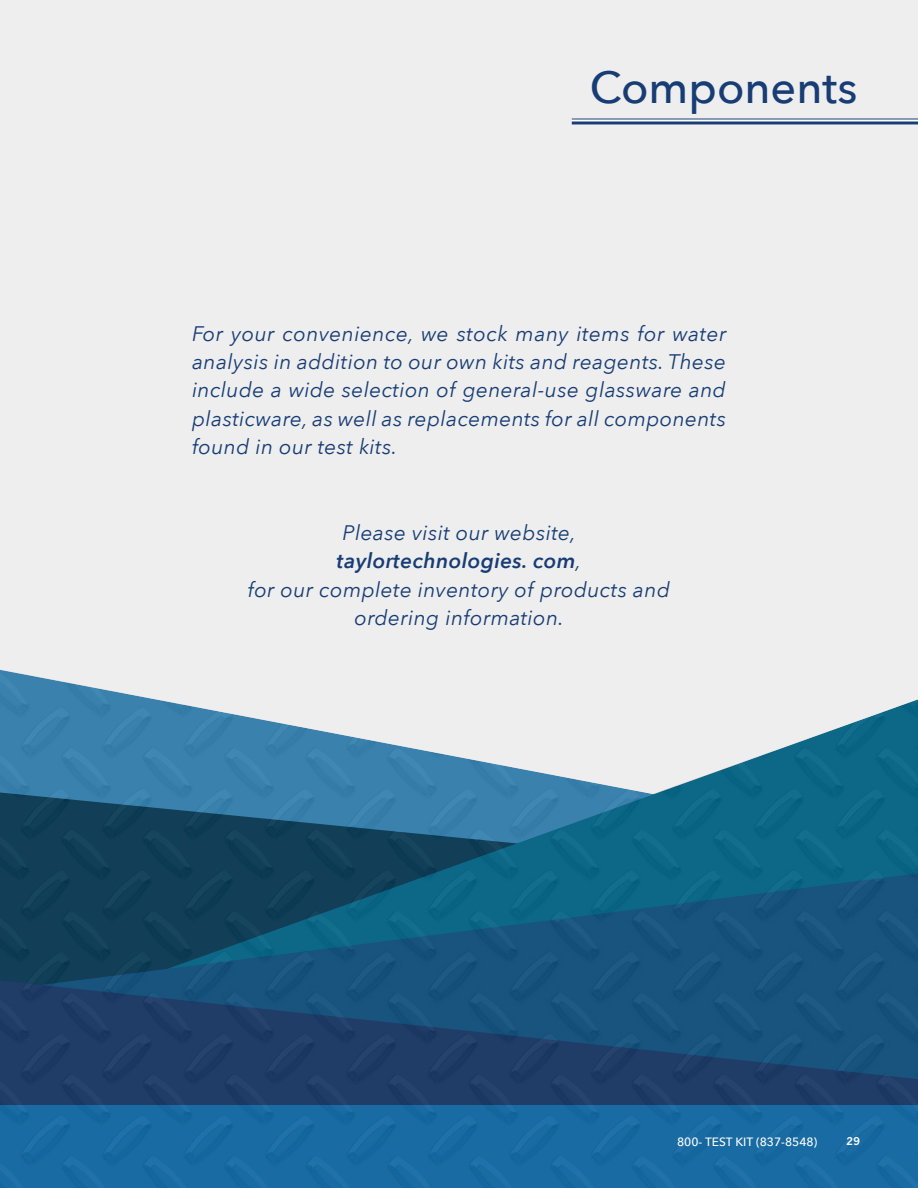
<style>
.page{position:relative;width:918px;height:1188px;background:#fff}
.page>*{position:absolute;margin:0;border:0;box-sizing:border-box;transform-origin:0 0}
.t1{font:500 45px "Avenir Next";color:#183d74}
.TECH_TIPS{font:italic 21px/28.5px "Avenir Next";letter-spacing:.015em;color:#183d74;text-align:justify}
.SUBHEADS{font:500 12px "Avenir Next";color:#fff}
.t2{font:700 10.5px "News Gothic";color:#fff}
.s1{font-weight:600}
</style>
<div class="page">
<div style="left:0;top:0;width:918px;height:817px;background:#eeeeef"></div>
<img style="left:0;top:794px;width:918px;height:394px">
<svg style="left:0;top:669px;width:918px;height:125px"></svg>
<svg style="left:572px;top:120px;width:346px;height:2px"></svg>
<hr style="left:572px;top:118px;width:346px;height:2px;background:#183d74">
<hr style="left:572px;top:122px;width:346px;height:2px;background:#183d74">
<p class="t1" style="left:590px;top:49px;width:269px">Components</p>
<p class="TECH_TIPS" style="left:192px;top:318px;width:536px">For your convenience, we stock many items for water analysis in addition to our own kits and reagents. These include a wide selection of general-use glassware and plasticware, as well as replacements for all components found in our test kits.</p>
<p class="TECH_TIPS" style="left:343px;top:517px;width:235px">Please visit our website,</p>
<p class="TECH_TIPS" style="left:248px;top:546px;width:424px;text-align:center"><span class="s1">taylortechnologies. com</span>,<br>for our complete inventory of products and ordering information.</p>
<p class="SUBHEADS" style="left:677px;top:1132px;width:142px">800- TEST KIT (837-8548)</p>
<p class="t2" style="left:847px;top:1135px;width:15px">29</p>
</div>
